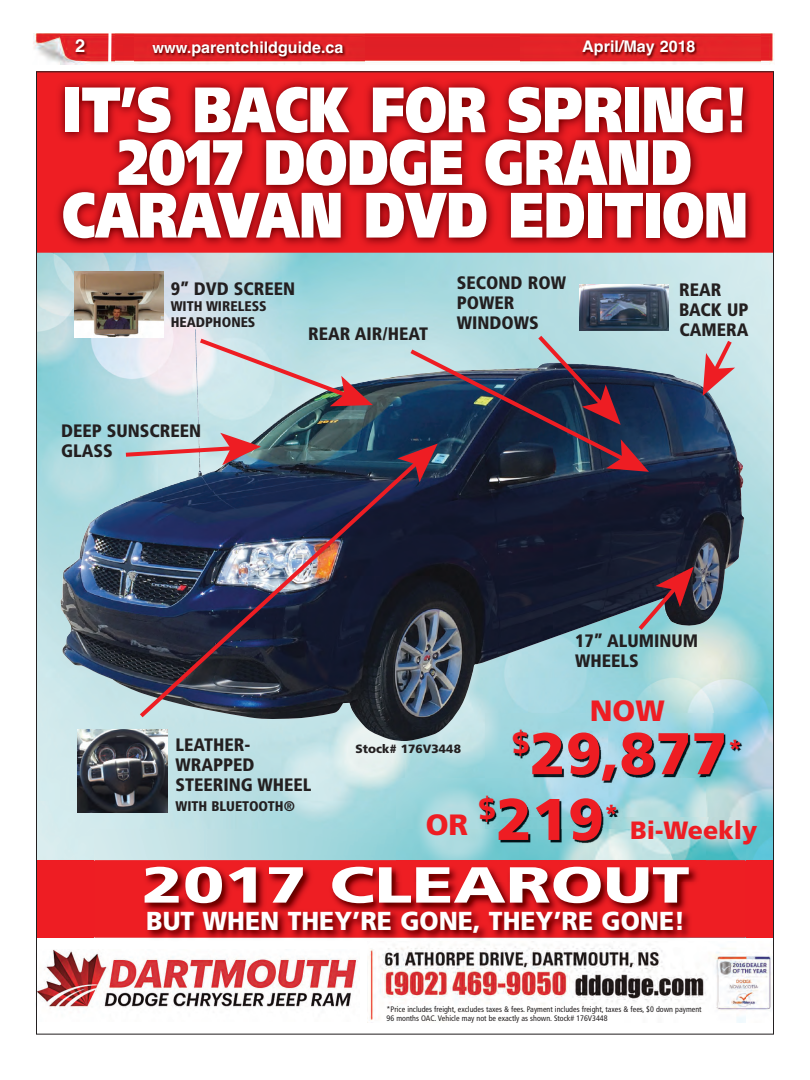
<style>
.page{position:relative;width:810px;height:1080px;background:#fff}
.page>*{position:absolute;margin:0;border:0;box-sizing:border-box;transform-origin:0 0}
.t1{font:900 64px/52.7px "Frutiger";color:#fff;text-align:center;scale:.8 1}
.t2{font:900 58.7px "Frutiger";color:#ee1d23}
.t3{font:900 50.6px "Frutiger";color:#fff;scale:1.33 1}
.t4{font:900 29.4px "Frutiger";color:#ee1d23}
.t5{font:900 26px "Frutiger";color:#fff;scale:.95 1}
.t6{font:900 25px "Frutiger";color:#ee1d23}
.t7{font:900 24.7px "Frutiger";color:#ee1d23}
.t8{font:900 condensed 18px/20px "Frutiger";color:#231f20}
.t9{font:700 18px "Helvetica";color:#fff}
.t10{font:700 16px "Helvetica";color:#fff}
.t11{font:900 condensed 14px/16px "Frutiger";color:#231f20}
.t12{font:900 12px "Frutiger";color:#231f20}
.t13{font:condensed 8px/9.6px "Frutiger";color:#231f20}
.s1{font-size:15px}
</style>
<div class="page">
<img style="left:38px;top:253px;width:734px;height:607px">
<div style="left:36px;top:860px;width:738px;height:78px;background:#ee1d23"></div>
<svg style="left:60px;top:75px;width:54px;height:178px;background:#c01216"></svg>
<img style="left:33px;top:34px;width:741px;height:30px">
<img style="left:60px;top:33px;width:54px;height:42px">
<svg style="left:107px;top:33px;width:6px;height:32px"></svg>
<img style="left:135px;top:33px;width:230px;height:31px">
<img style="left:521px;top:33px;width:240px;height:31px">
<img style="left:745px;top:954px;width:27px;height:69px">
<img style="left:94px;top:829px;width:651px;height:194px">
<img style="left:94px;top:938px;width:651px;height:1px">
<img style="left:38px;top:950px;width:322px;height:71px">
<img style="left:114px;top:73px;width:658px;height:236px">
<img style="left:38px;top:73px;width:22px;height:236px">
<img style="left:705px;top:713px;width:67px;height:103px">
<img style="left:485px;top:741px;width:220px;height:38px">
<img style="left:60px;top:329px;width:684px;height:412px">
<svg style="left:126px;top:433px;width:135px;height:32px;background:#c3adb2"></svg>
<svg style="left:627px;top:567px;width:67px;height:72px;background:#615a65"></svg>
<svg style="left:703px;top:334px;width:42px;height:62px;background:#ceb4b8"></svg>
<img style="left:75px;top:272px;width:89px;height:65px">
<img style="left:78px;top:729px;width:89px;height:83px">
<img style="left:579px;top:285px;width:89px;height:45px">
<img style="left:140px;top:461px;width:278px;height:256px">
<svg style="left:397px;top:325px;width:252px;height:157px;background:#555e70"></svg>
<svg style="left:193px;top:320px;width:180px;height:86px;background:#c2ced3"></svg>
<img style="left:396px;top:779px;width:309px;height:50px">
<img style="left:396px;top:860px;width:309px;height:22px">
<img style="left:396px;top:867px;width:293px;height:15px">
<img style="left:532px;top:779px;width:173px;height:2px">
<h3 class="t9" style="left:75px;top:40px;width:12px">2</h3>
<h3 class="t10" style="left:153px;top:41px;width:192px"><span class="s1">www.</span>parentchildguide.ca</h3>
<h3 class="t10" style="left:582px;top:41px;width:115px">April/May 2018</h3>
<h1 class="t1" style="left:62px;top:89px;width:858px">IT’S BACK FOR SPRING!<br>2017 DODGE GRAND<br>CARAVAN DVD EDITION</h1>
<h3 class="t8" style="left:171px;top:280px;width:126px">9” DVD SCREEN</h3>
<h3 class="t11" style="left:171px;top:299px;width:98px">WITH WIRELESS<br>HEADPHONES</h3>
<h3 class="t8" style="left:308px;top:325px;width:122px">REAR AIR/HEAT</h3>
<h3 class="t8" style="left:457px;top:274px;width:111px">SECOND ROW<br>POWER<br>WINDOWS</h3>
<h3 class="t8" style="left:61px;top:422px;width:142px">DEEP SUNSCREEN<br>GLASS</h3>
<h3 class="t8" style="left:679px;top:281px;width:71px">REAR<br>BACK UP<br>CAMERA</h3>
<h3 class="t8" style="left:575px;top:632px;width:124px">17” ALUMINUM<br>WHEELS</h3>
<h3 class="t4" style="left:590px;top:699px;width:77px">NOW</h3>
<h3 class="t8" style="left:176px;top:736px;width:137px">LEATHER-<br>WRAPPED<br>STEERING WHEEL</h3>
<h3 class="t11" style="left:176px;top:799px;width:121px">WITH BLUETOOTH®</h3>
<h3 class="t12" style="left:356px;top:744px;width:107px">Stock# 176V3448</h3>
<h2 class="t2" style="left:512px;top:730px;width:217px"><sup>$</sup>29,877</h2>
<h3 class="t7" style="left:727px;top:738px;width:17px">*</h3>
<h2 class="t2" style="left:478px;top:796px;width:127px"><sup>$</sup>219</h2>
<h3 class="t7" style="left:604px;top:804px;width:17px">*</h3>
<h3 class="t4" style="left:426px;top:813px;width:44px">OR</h3>
<h3 class="t6" style="left:630px;top:820px;width:129px">Bi-Weekly</h3>
<h3 class="t3" style="left:142px;top:865px;width:413px">2017 CLEAROUT</h3>
<h3 class="t5" style="left:146px;top:910px;width:569px">BUT WHEN THEY’RE GONE, THEY’RE GONE!</h3>
<p class="t13" style="left:387px;top:1005px;width:317px">*Price includes freight, excludes taxes &amp; fees. Payment includes freight, taxes &amp; fees, $0 down payment<br>96 months OAC. Vehicle may not be exactly as shown. Stock# 176V3448</p>
</div>
